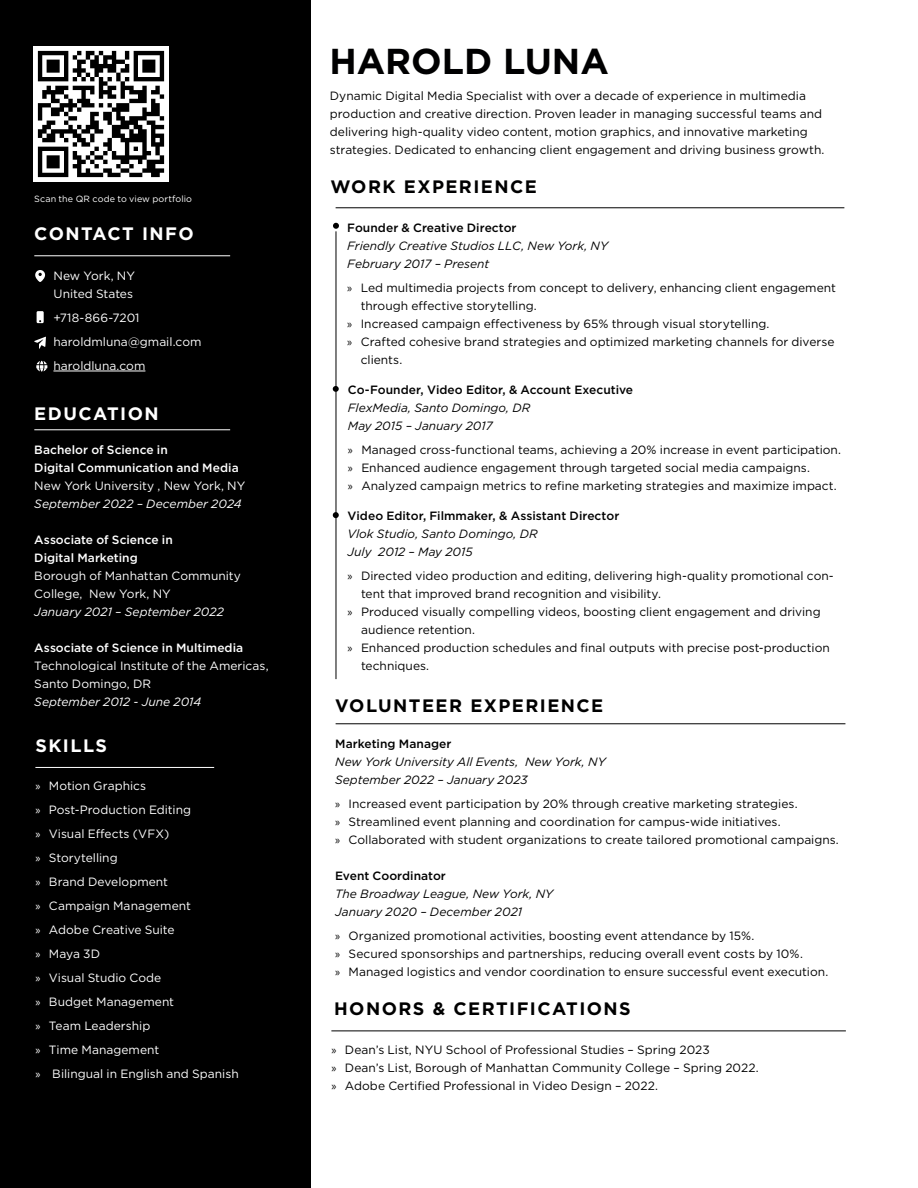
<style>
.page{position:relative;width:918px;height:1188px;background:#fff}
.page>*{position:absolute;margin:0;border:0;box-sizing:border-box;transform-origin:0 0}
.Head_24pt{font:700 36px "Gotham";color:#000001}
.Head_14pt{font:700 18px "Gotham";letter-spacing:.08em;color:#000}
.Head_14pt-2{font:700 18px "Gotham";letter-spacing:.08em;color:#fff}
.Head_14pt-3{font:700 18px "Gotham";letter-spacing:.08em;color:#000001}
.Copy_Text_8pt{font:12px/18px "Gotham";color:#000001}
.Copy_Text_8pt-2{font:12px "Gotham";color:#fff}
.Copy_Text_8pt-3{font:italic 12px "Gotham";color:#000001}
.Copy_Text_8pt-4{font:500 12px "Gotham";color:#000001}
.Copy_Text_8pt-5{font:500 12px "Gotham";color:#fff}
.Copy_Text_8pt-6{font:italic 12px "Gotham";color:#fff}
.Copy_Text_8pt-7{font:9px "Gotham";letter-spacing:.015em;color:#fff}
.s1{font-family:"Myriad Pro"}
</style>
<div class="page">
<div style="left:0;top:0;width:310px;height:1188px;background:#000"></div>
<img style="left:33px;top:47px;width:135px;height:135px">
<hr style="left:336px;top:207px;width:508px;height:1px;background:#000">
<hr style="left:336px;top:723px;width:509px;height:1px;background:#000">
<hr style="left:34px;top:255px;width:196px;height:1px;background:#fff">
<hr style="left:34px;top:429px;width:196px;height:1px;background:#fff">
<hr style="left:35px;top:767px;width:179px;height:1px;background:#fff">
<hr style="left:336px;top:231px;width:1px;height:448px;background:#000">
<svg style="left:333px;top:223px;width:6px;height:6px"></svg>
<svg style="left:333px;top:386px;width:6px;height:6px"></svg>
<svg style="left:333px;top:512px;width:6px;height:6px"></svg>
<svg style="left:34px;top:337px;width:12px;height:12px"></svg>
<svg style="left:35px;top:270px;width:10px;height:12px"></svg>
<svg style="left:37px;top:311px;width:7px;height:12px"></svg>
<hr style="left:331px;top:1031px;width:515px;height:1px;background:#000">
<hr style="left:53px;top:371px;width:92px;height:1px;background:#fff">
<svg style="left:36px;top:361px;width:11px;height:11px"></svg>
<p class="Copy_Text_8pt-7" style="left:34px;top:193px;width:159px">Scan the QR code to view portfolio</p>
<p class="Head_14pt-2" style="left:34px;top:222px;width:161px">CONTACT INFO</p>
<p class="Copy_Text_8pt-2" style="left:53px;top:268px;width:83px">New York, NY</p>
<p class="Copy_Text_8pt-2" style="left:53px;top:286px;width:81px">United States</p>
<p class="Copy_Text_8pt-2" style="left:53px;top:310px;width:88px">+718-866-7201</p>
<p class="Copy_Text_8pt-2" style="left:53px;top:334px;width:150px">haroldmluna@gmail.com</p>
<p class="Copy_Text_8pt-2" style="left:53px;top:358px;width:93px">haroldluna.com</p>
<p class="Head_14pt-2" style="left:34px;top:402px;width:126px">EDUCATION</p>
<p class="Copy_Text_8pt-5" style="left:34px;top:442px;width:135px">Bachelor of Science in</p>
<p class="Copy_Text_8pt-5" style="left:34px;top:460px;width:206px">Digital Communication and Media</p>
<p class="Copy_Text_8pt-2" style="left:34px;top:478px;width:213px">New York University , New York, NY</p>
<p class="Copy_Text_8pt-6" style="left:34px;top:496px;width:209px">September 2022 – December 2024</p>
<p class="Copy_Text_8pt-5" style="left:34px;top:532px;width:140px">Associate of Science in</p>
<p class="Copy_Text_8pt-5" style="left:34px;top:550px;width:105px">Digital Marketing</p>
<p class="Copy_Text_8pt-2" style="left:34px;top:568px;width:208px">Borough of Manhattan Community</p>
<p class="Copy_Text_8pt-2" style="left:34px;top:586px;width:138px">College, New York, NY</p>
<p class="Copy_Text_8pt-6" style="left:34px;top:604px;width:191px">January 2021 – September 2022</p>
<p class="Copy_Text_8pt-5" style="left:34px;top:640px;width:210px">Associate of Science in Multimedia</p>
<p class="Copy_Text_8pt-2" style="left:34px;top:658px;width:236px">Technological Institute of the Americas,</p>
<p class="Copy_Text_8pt-2" style="left:34px;top:676px;width:118px">Santo Domingo, DR</p>
<p class="Copy_Text_8pt-6" style="left:34px;top:694px;width:168px">September 2012 - June 2014</p>
<p class="Head_14pt-2" style="left:35px;top:734px;width:73px">SKILLS</p>
<p class="Copy_Text_8pt-2" style="left:35px;top:778px;width:112px"><span class="s1">»</span> Motion Graphics</p>
<p class="Copy_Text_8pt-2" style="left:35px;top:802px;width:157px"><span class="s1">»</span> Post-Production Editing</p>
<p class="Copy_Text_8pt-2" style="left:35px;top:826px;width:136px"><span class="s1">»</span> Visual Effects (VFX)</p>
<p class="Copy_Text_8pt-2" style="left:35px;top:850px;width:84px"><span class="s1">»</span> Storytelling</p>
<p class="Copy_Text_8pt-2" style="left:35px;top:874px;width:134px"><span class="s1">»</span> Brand Development</p>
<p class="Copy_Text_8pt-2" style="left:35px;top:898px;width:157px"><span class="s1">»</span> Campaign Management</p>
<p class="Copy_Text_8pt-2" style="left:35px;top:922px;width:141px"><span class="s1">»</span> Adobe Creative Suite</p>
<p class="Copy_Text_8pt-2" style="left:35px;top:946px;width:66px"><span class="s1">»</span> Maya 3D</p>
<p class="Copy_Text_8pt-2" style="left:35px;top:970px;width:128px"><span class="s1">»</span> Visual Studio Code</p>
<p class="Copy_Text_8pt-2" style="left:35px;top:994px;width:140px"><span class="s1">»</span> Budget Management</p>
<p class="Copy_Text_8pt-2" style="left:35px;top:1018px;width:116px"><span class="s1">»</span> Team Leadership</p>
<p class="Copy_Text_8pt-2" style="left:35px;top:1042px;width:126px"><span class="s1">»</span> Time Management</p>
<p class="Copy_Text_8pt-2" style="left:35px;top:1066px;width:205px"><span class="s1">»</span> Bilingual in English and Spanish</p>
<p class="Head_24pt" style="left:330px;top:38px;width:281px">HAROLD LUNA</p>
<p class="Copy_Text_8pt" style="left:330px;top:86px;width:494px">Dynamic Digital Media Specialist with over a decade of experience in multimedia production and creative direction. Proven leader in managing successful teams and delivering high-quality video content, motion graphics, and innovative marketing</p>
<p class="Copy_Text_8pt" style="left:330px;top:140px;width:496px">strategies. Dedicated to enhancing client engagement and driving business growth.</p>
<p class="Head_14pt-3" style="left:330px;top:174px;width:208px">WORK EXPERIENCE</p>
<p class="Copy_Text_8pt-4" style="left:347px;top:220px;width:171px">Founder &amp; Creative Director</p>
<p class="Copy_Text_8pt-3" style="left:347px;top:238px;width:262px">Friendly Creative Studios LLC, New York, NY</p>
<p class="Copy_Text_8pt-3" style="left:347px;top:256px;width:144px">February 2017 – Present</p>
<p class="Copy_Text_8pt" style="left:361px;top:278px;width:477px;text-indent:-14px"><span class="s1">»</span> Led multimedia projects from concept to delivery, enhancing client engagement through effective storytelling.</p>
<p class="Copy_Text_8pt" style="left:347px;top:314px;width:424px"><span class="s1">»</span> Increased campaign effectiveness by 65% through visual storytelling.</p>
<p class="Copy_Text_8pt" style="left:361px;top:332px;width:475px;text-indent:-14px"><span class="s1">»</span> Crafted cohesive brand strategies and optimized marketing channels for diverse clients.</p>
<p class="Copy_Text_8pt-4" style="left:348px;top:382px;width:287px">Co-Founder, Video Editor, &amp; Account Executive</p>
<p class="Copy_Text_8pt-3" style="left:348px;top:400px;width:184px">FlexMedia, Santo Domingo, DR</p>
<p class="Copy_Text_8pt-3" style="left:348px;top:418px;width:146px">May 2015 – January 2017</p>
<p class="Copy_Text_8pt" style="left:348px;top:440px;width:495px"><span class="s1">»</span> Managed cross-functional teams, achieving a 20% increase in event participation.</p>
<p class="Copy_Text_8pt" style="left:348px;top:458px;width:464px"><span class="s1">»</span> Enhanced audience engagement through targeted social media campaigns.</p>
<p class="Copy_Text_8pt" style="left:348px;top:476px;width:490px"><span class="s1">»</span> Analyzed campaign metrics to refine marketing strategies and maximize impact.</p>
<p class="Copy_Text_8pt-4" style="left:348px;top:508px;width:273px">Video Editor, Filmmaker, &amp; Assistant Director</p>
<p class="Copy_Text_8pt-3" style="left:348px;top:526px;width:192px">Vlok Studio, Santo Domingo, DR</p>
<p class="Copy_Text_8pt-3" style="left:348px;top:544px;width:127px">July 2012 – May 2015</p>
<p class="Copy_Text_8pt" style="left:361px;top:566px;width:474px;text-indent:-14px"><span class="s1">»</span> Directed video production and editing, delivering high-quality promotional con&shy;tent that improved brand recognition and visibility.</p>
<p class="Copy_Text_8pt" style="left:361px;top:602px;width:461px;text-indent:-14px"><span class="s1">»</span> Produced visually compelling videos, boosting client engagement and driving audience retention.</p>
<p class="Copy_Text_8pt" style="left:361px;top:638px;width:470px;text-indent:-14px"><span class="s1">»</span> Enhanced production schedules and final outputs with precise post-production techniques.</p>
<p class="Head_14pt" style="left:335px;top:694px;width:270px">VOLUNTEER EXPERIENCE</p>
<p class="Copy_Text_8pt-4" style="left:335px;top:736px;width:118px">Marketing Manager</p>
<p class="Copy_Text_8pt-3" style="left:335px;top:754px;width:272px">New York University All Events, New York, NY</p>
<p class="Copy_Text_8pt-3" style="left:335px;top:772px;width:194px">September 2022 – January 2023</p>
<p class="Copy_Text_8pt" style="left:335px;top:794px;width:464px"><span class="s1">»</span> Increased event participation by 20% through creative marketing strategies.</p>
<p class="Copy_Text_8pt" style="left:335px;top:812px;width:447px"><span class="s1">»</span> Streamlined event planning and coordination for campus-wide initiatives.</p>
<p class="Copy_Text_8pt" style="left:335px;top:830px;width:505px"><span class="s1">»</span> Collaborated with student organizations to create tailored promotional campaigns.</p>
<p class="Copy_Text_8pt-4" style="left:335px;top:868px;width:112px">Event Coordinator</p>
<p class="Copy_Text_8pt-3" style="left:335px;top:886px;width:220px">The Broadway League, New York, NY</p>
<p class="Copy_Text_8pt-3" style="left:335px;top:904px;width:189px">January 2020 – December 2021</p>
<p class="Copy_Text_8pt" style="left:335px;top:926px;width:421px"><span class="s1">»</span> Organized promotional activities, boosting event attendance by 15%.</p>
<p class="Copy_Text_8pt" style="left:335px;top:944px;width:469px"><span class="s1">»</span> Secured sponsorships and partnerships, reducing overall event costs by 10%.</p>
<p class="Copy_Text_8pt" style="left:335px;top:962px;width:495px"><span class="s1">»</span> Managed logistics and vendor coordination to ensure successful event execution.</p>
<p class="Head_14pt" style="left:334px;top:997px;width:298px">HONORS &amp; CERTIFICATIONS</p>
<p class="Copy_Text_8pt" style="left:331px;top:1040px;width:380px"><span class="s1">»</span> Dean’s List, NYU School of Professional Studies – Spring 2023</p>
<p class="Copy_Text_8pt" style="left:331px;top:1058px;width:429px"><span class="s1">»</span> Dean’s List, Borough of Manhattan Community College – Spring 2022.</p>
<p class="Copy_Text_8pt" style="left:331px;top:1076px;width:328px"><span class="s1">»</span> Adobe Certified Professional in Video Design – 2022.</p>
</div>
